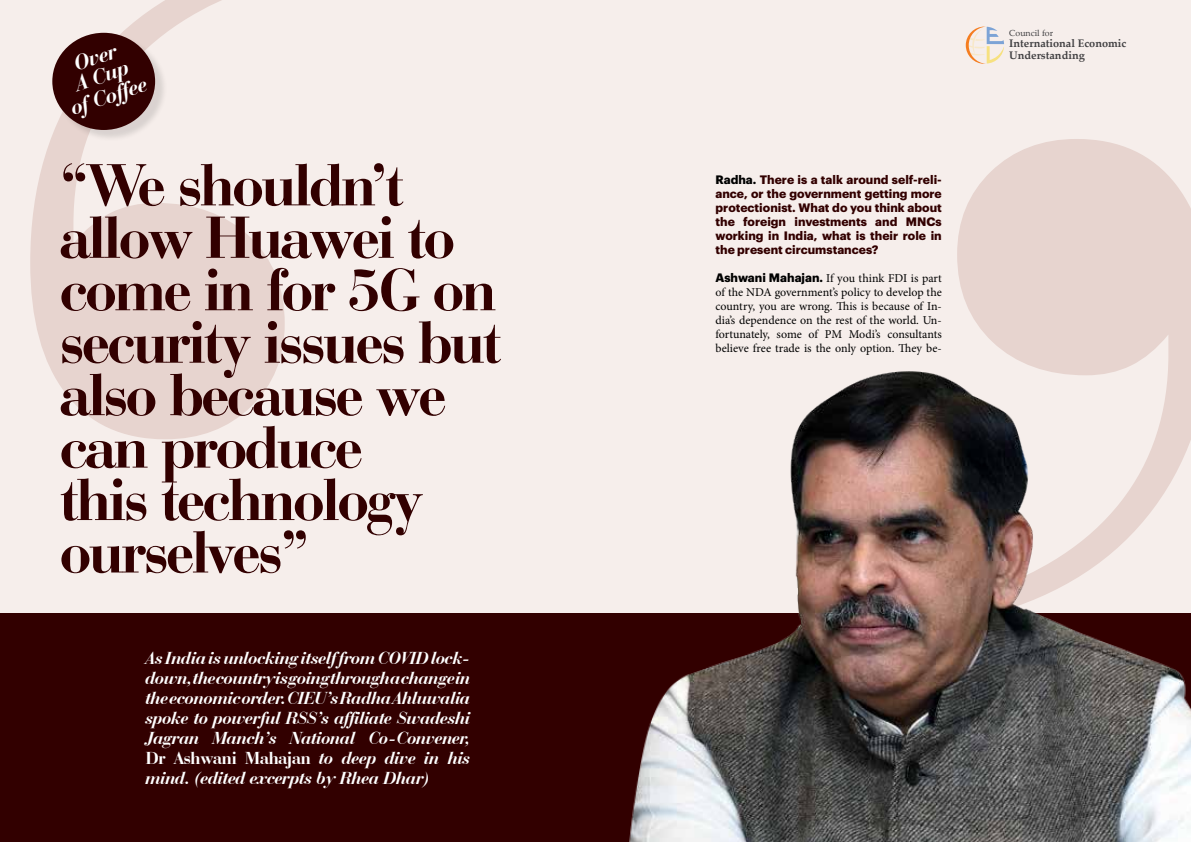
<style>
.page{position:relative;width:1191px;height:842px;background:#f6eeeb}
.page>*{position:absolute;margin:0;border:0;box-sizing:border-box;transform-origin:0 0}
.t1{font:700 61.7px/52.4px "Bauer Bodoni BT";letter-spacing:-.03em;color:#320000}
.t2{font:italic 700 22.3px/19.4px "Bauer Bodoni BT";color:#fff}
.t3{font:italic 700 18px/20px "Bauer Bodoni BT";letter-spacing:-.01em;color:#fff;text-align:justify}
.t4{font:12px/14px "Minion Pro";color:#000;text-align:justify}
.t5{font:700 12px/14px "Graphik";color:#320000;text-align:justify}
.t6{font:700 11px/11.7px "Palatino Linotype";color:#414042}
.t7{font:8.8px "Palatino Linotype";color:#414042}
.s1{color:#000}
.s2{font-family:"Graphik";font-weight:700}
.s3{font-style:normal}
</style>
<div class="page">
<div style="left:0;top:614px;width:1191px;height:228px;background:#320000"></div>
<svg style="left:30px;top:0;width:255px;height:439px;fill:#e7d4cf"></svg>
<div style="left:54px;top:34px;width:114px;height:108px;background:#000;opacity:.12"></div>
<div style="left:52px;top:33px;width:103px;height:97px;background:#320000;border-radius:50%"></div>
<svg style="left:957px;top:139px;width:234px;height:232px;fill:#e7d4cf"></svg>
<img style="left:626px;top:371px;width:565px;height:471px">
<svg style="left:965px;top:27px;width:39px;height:37px"></svg>
<p class="t2" style="left:66px;top:56px;width:57px;rotate:-19deg">Over<br>A Cup</p>
<p class="t2" style="left:68px;top:99px;width:81px;rotate:-19deg">of Coffee</p>
<h1 class="t1" style="left:60px;top:157px;width:442px">“We shouldn’t allow Huawei to come in for 5G on security issues but also because we can produce<br>this technology ourselves”</h1>
<p class="t5" style="left:715px;top:171px;width:228px"><span class="s1">Radha.</span> There is a talk around self-reli&shy;ance, or the government getting more protectionist. What do you think about the foreign investments and MNCs working in India, what is their role in the present circumstances?</p>
<p class="t4" style="left:715px;top:271px;width:228px"><span class="s2">Ashwani Mahajan.</span> If you think FDI is part of the NDA government’s policy to develop the country, you are wrong. This is because of In&shy;dia’s dependence on the rest of the world. Un&shy;fortunately, some of PM Modi’s consultants believe free trade is the only option. They be-</p>
<p class="t3" style="left:146px;top:647px;width:326px">As India is unlocking itself from COVID lock&shy;down, the country is going through a change in the economic order. CIEU’s Radha Ahluwalia spoke to powerful RSS’s affiliate Swadeshi Jagran Manch’s National Co-Convener, <span class="s3">Dr Ashwani Mahajan</span> to deep dive in his mind. (edited excerpts by Rhea Dhar)</p>
<p class="t7" style="left:1009px;top:27px;width:45px">Council for</p>
<p class="t6" style="left:1009px;top:37px;width:119px">International Economic<br>Understanding</p>
</div>
